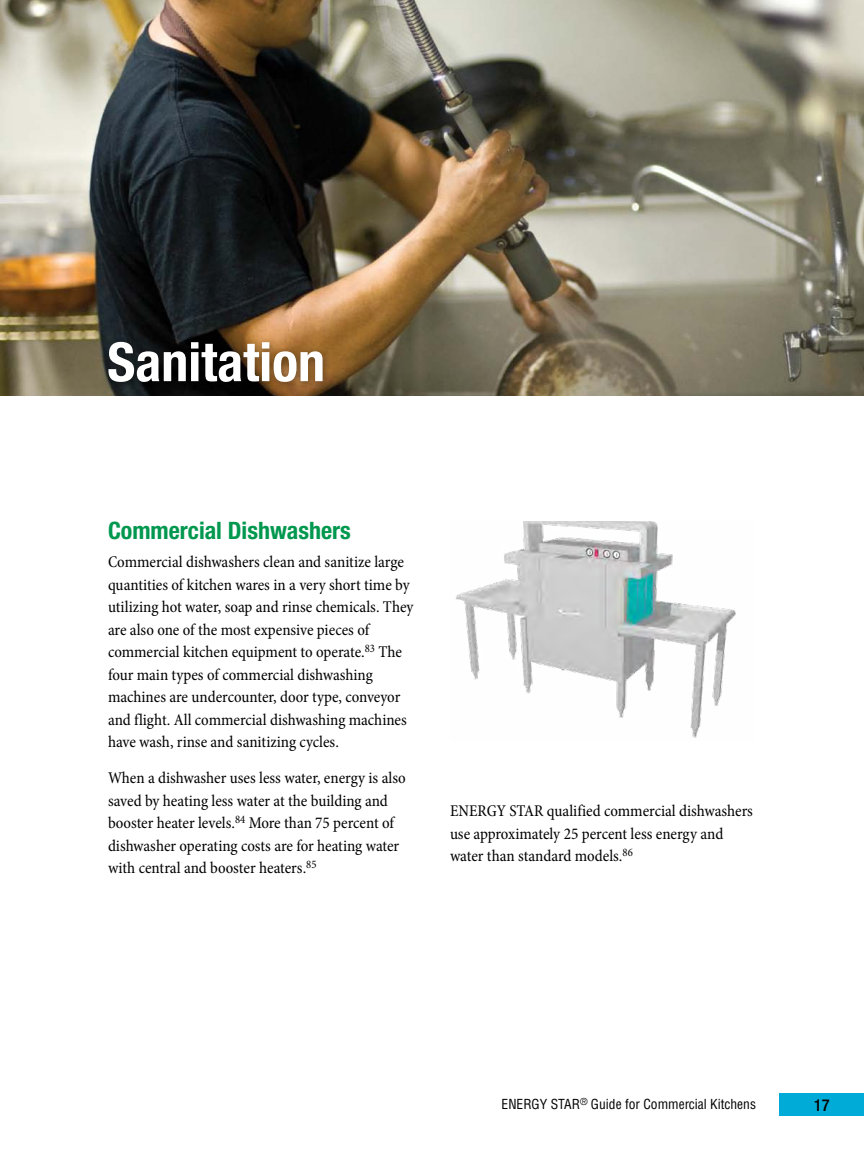
<style>
.page{position:relative;width:864px;height:1161px;background:#fff}
.page>*{position:absolute;margin:0;border:0;box-sizing:border-box;transform-origin:0 0}
.t1{font:700 condensed 54px "Helvetica Neue LT Std";color:#fff}
.t2{font:700 condensed 24px "Helvetica Neue LT Std";color:#00974e}
.t3{font:condensed 16.5px/22.5px "Minion Pro";letter-spacing:-.005em;color:#000}
.t4{font:500 condensed 16.5px "Helvetica Neue LT Std";color:#000}
.t5{font:condensed 13.5px "Helvetica LT Std";color:#000}
</style>
<div class="page">
<div style="left:780px;top:1094px;width:84px;height:22px;background:#00acd7"></div>
<img style="left:455px;top:521px;width:281px;height:217px">
<img style="left:0;top:0;width:864px;height:396px">
<div style="left:102px;top:336px;width:230px;height:56px;background:#000;opacity:.45"></div>
<h2 class="t1" style="left:107px;top:329px;width:219px">Sanitation</h2>
<h3 class="t2" style="left:108px;top:516px;width:244px">Commercial Dishwashers</h3>
<p class="t3" style="left:108px;top:551px;width:307px">Commercial dishwashers clean and sanitize large quantities of kitchen wares in a very short time by utilizing hot water, soap and rinse chemicals. They are also one of the most expensive pieces of commercial kitchen equipment to operate.<sup>83</sup> The four main types of commercial dishwashing machines are undercounter, door type, conveyor and flight. All commercial dishwashing machines have wash, rinse and sanitizing cycles.</p>
<p class="t3" style="left:108px;top:767px;width:299px">When a dishwasher uses less water, energy is also saved by heating less water at the building and booster heater levels.<sup>84</sup> More than 75 percent of dishwasher operating costs are for heating water with central and booster heaters.<sup>85</sup></p>
<p class="t3" style="left:450px;top:800px;width:305px">ENERGY STAR qualified commercial dishwashers use approximately 25 percent less energy and water than standard models.<sup>86</sup></p>
<p class="t5" style="left:502px;top:1096px;width:256px">ENERGY STAR<sup>®</sup> Guide for Commercial Kitchens</p>
<p class="t4" style="left:814px;top:1095px;width:17px">17</p>
</div>
